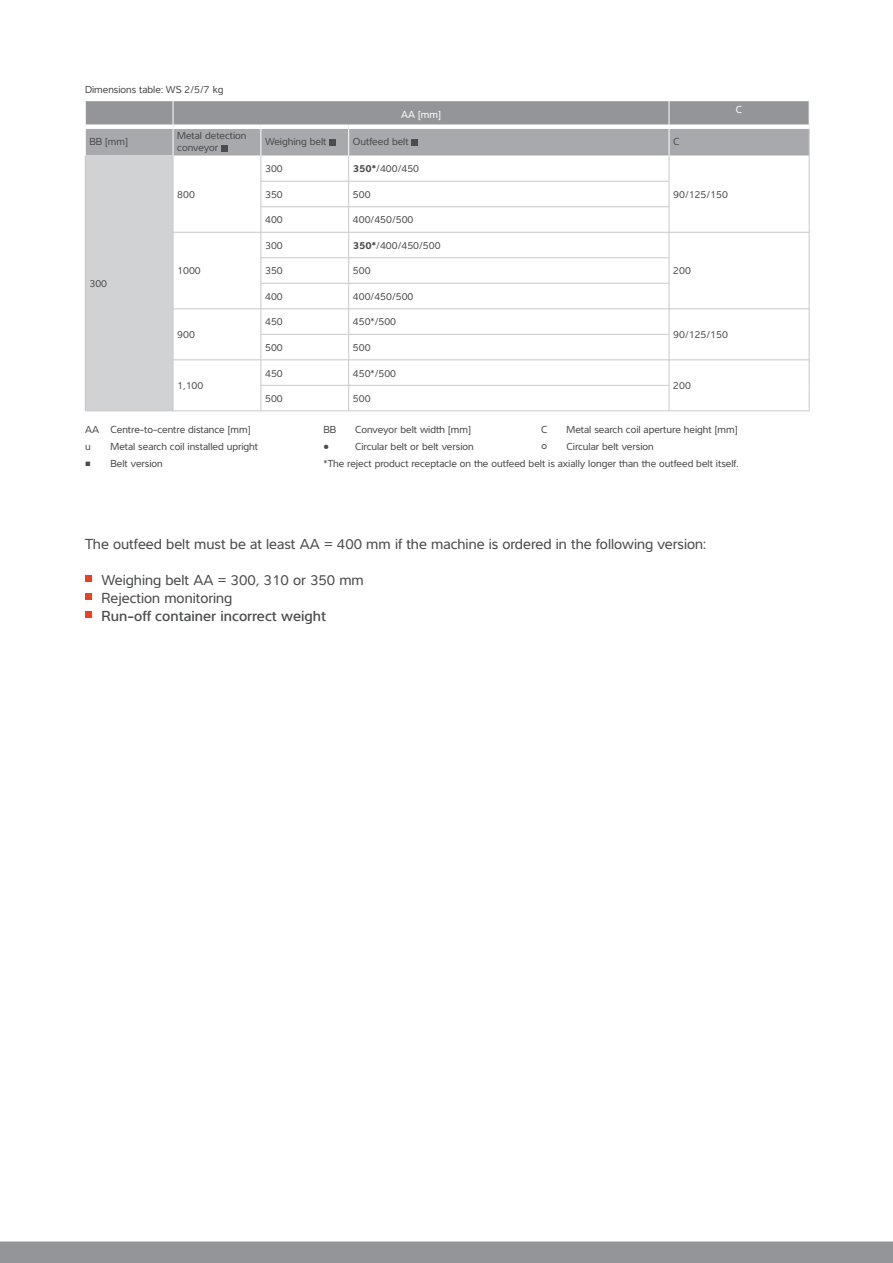
<style>
.page{position:relative;width:893px;height:1263px;background:#fff}
.page>*{position:absolute;margin:0;border:0;box-sizing:border-box;transform-origin:0 0}
.Body_7_graphite{font:16.5px "Interval Pro";color:#4b4c4d}
.t1{font:15px "Interval Pro";color:#4b4c4d}
.t2{font:500 15px "Interval Pro";color:#4b4c4d}
.Body_7_graphite-2{font:10.5px/12.6px "Interval Pro";color:#4b4c4d}
.t3{font:10.5px "Interval Pro";color:#fff}
.s1{font-weight:700}
</style>
<div class="page">
<div style="left:0;top:1241px;width:893px;height:22px;background:#939598"></div>
<hr style="left:85px;top:411px;width:88px;height:1px;background:#c7c8ca">
<hr style="left:173px;top:411px;width:88px;height:1px;background:#c7c8ca">
<hr style="left:669px;top:411px;width:140px;height:1px;background:#c7c8ca">
<hr style="left:261px;top:411px;width:88px;height:1px;background:#c7c8ca">
<hr style="left:349px;top:411px;width:320px;height:1px;background:#c7c8ca">
<svg style="left:85px;top:101px;width:725px;height:310px"></svg>
<svg style="left:85px;top:576px;width:6px;height:6px"></svg>
<svg style="left:85px;top:594px;width:6px;height:6px"></svg>
<svg style="left:85px;top:612px;width:6px;height:6px"></svg>
<p class="Body_7_graphite-2" style="left:85px;top:83px;width:140px">Dimensions table: WS 2/5/7 kg</p>
<p class="t3" style="left:401px;top:107px;width:41px">AA [mm]</p>
<p class="Body_7_graphite-2" style="left:89px;top:135px;width:40px">BB [mm]</p>
<p class="Body_7_graphite-2" style="left:177px;top:129px;width:71px">Metal detection conveyor</p>
<p class="Body_7_graphite-2" style="left:265px;top:135px;width:63px">Weighing belt</p>
<p class="Body_7_graphite-2" style="left:353px;top:135px;width:57px">Outfeed belt</p>
<p class="Body_7_graphite-2" style="left:673px;top:135px;width:8px">C</p>
<p class="Body_7_graphite-2" style="left:89px;top:277px;width:19px">300</p>
<p class="Body_7_graphite-2" style="left:177px;top:188px;width:19px">800</p>
<p class="Body_7_graphite-2" style="left:177px;top:264px;width:25px">1000</p>
<p class="Body_7_graphite-2" style="left:177px;top:328px;width:19px">900</p>
<p class="Body_7_graphite-2" style="left:177px;top:379px;width:28px">1,100</p>
<p class="Body_7_graphite-2" style="left:265px;top:162px;width:19px">300</p>
<p class="Body_7_graphite-2" style="left:353px;top:162px;width:68px"><span class="s1">350*</span>/400/450</p>
<p class="Body_7_graphite-2" style="left:265px;top:188px;width:19px">350</p>
<p class="Body_7_graphite-2" style="left:353px;top:188px;width:19px">500</p>
<p class="Body_7_graphite-2" style="left:673px;top:188px;width:56px">90/125/150</p>
<p class="Body_7_graphite-2" style="left:265px;top:213px;width:19px">400</p>
<p class="Body_7_graphite-2" style="left:353px;top:213px;width:62px">400/450/500</p>
<p class="Body_7_graphite-2" style="left:265px;top:239px;width:19px">300</p>
<p class="Body_7_graphite-2" style="left:353px;top:239px;width:89px"><span class="s1">350*</span>/400/450/500</p>
<p class="Body_7_graphite-2" style="left:265px;top:264px;width:19px">350</p>
<p class="Body_7_graphite-2" style="left:353px;top:264px;width:19px">500</p>
<p class="Body_7_graphite-2" style="left:673px;top:264px;width:19px">200</p>
<p class="Body_7_graphite-2" style="left:265px;top:290px;width:19px">400</p>
<p class="Body_7_graphite-2" style="left:353px;top:290px;width:62px">400/450/500</p>
<p class="Body_7_graphite-2" style="left:265px;top:315px;width:19px">450</p>
<p class="Body_7_graphite-2" style="left:353px;top:315px;width:45px">450*/500</p>
<p class="Body_7_graphite-2" style="left:265px;top:341px;width:19px">500</p>
<p class="Body_7_graphite-2" style="left:353px;top:341px;width:19px">500</p>
<p class="Body_7_graphite-2" style="left:265px;top:366px;width:19px">450</p>
<p class="Body_7_graphite-2" style="left:353px;top:366px;width:45px">450*/500</p>
<p class="Body_7_graphite-2" style="left:265px;top:392px;width:19px">500</p>
<p class="Body_7_graphite-2" style="left:353px;top:392px;width:19px">500</p>
<p class="Body_7_graphite-2" style="left:673px;top:328px;width:56px">90/125/150</p>
<p class="Body_7_graphite-2" style="left:673px;top:379px;width:19px">200</p>
<p class="t3" style="left:736px;top:102px;width:8px">C</p>
<p class="Body_7_graphite-2" style="left:85px;top:423px;width:167px">AA Centre-to-centre distance [mm]</p>
<p class="Body_7_graphite-2" style="left:324px;top:423px;width:14px">BB</p>
<p class="Body_7_graphite-2" style="left:355px;top:423px;width:117px">Conveyor belt width [mm]</p>
<p class="Body_7_graphite-2" style="left:541px;top:423px;width:8px">C</p>
<p class="Body_7_graphite-2" style="left:567px;top:423px;width:173px">Metal search coil aperture height [mm]</p>
<p class="Body_7_graphite-2" style="left:85px;top:440px;width:7px">u</p>
<p class="Body_7_graphite-2" style="left:111px;top:440px;width:149px">Metal search coil installed upright</p>
<p class="Body_7_graphite-2" style="left:324px;top:440px;width:7px">●</p>
<p class="Body_7_graphite-2" style="left:355px;top:440px;width:120px">Circular belt or belt version</p>
<p class="Body_7_graphite" style="left:541px;top:437px;width:8px">°</p>
<p class="Body_7_graphite-2" style="left:567px;top:440px;width:89px">Circular belt version</p>
<p class="Body_7_graphite-2" style="left:85px;top:457px;width:79px">■ Belt version</p>
<p class="Body_7_graphite-2" style="left:324px;top:457px;width:416px">*The reject product receptacle on the outfeed belt is axially longer than the outfeed belt itself.</p>
<p class="t1" style="left:85px;top:533px;width:622px">The outfeed belt must be at least AA = 400 mm if the machine is ordered in the following version:</p>
<p class="t1" style="left:102px;top:569px;width:264px">Weighing belt AA = 300, 310 or 350 mm</p>
<p class="t1" style="left:102px;top:587px;width:132px">Rejection monitoring</p>
<p class="t2" style="left:102px;top:604px;width:226px">Run-off container incorrect weight</p>
</div>
